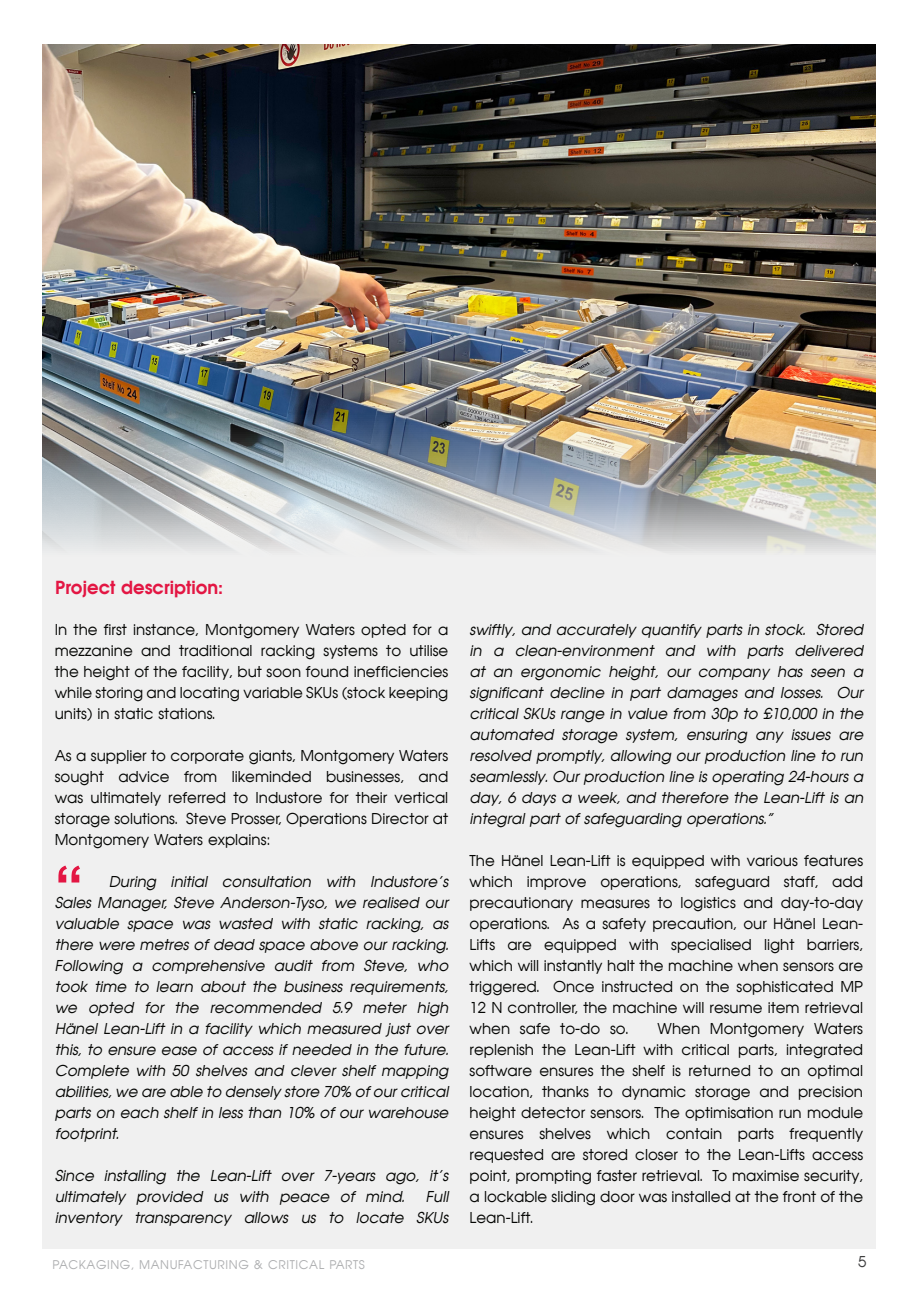
<style>
.page{position:relative;width:919px;height:1289px;background:#fff}
.page>*{position:absolute;margin:0;border:0;box-sizing:border-box;transform-origin:0 0}
.t1{font:700 57px "Arial";color:#e31643}
.Body_text{font:700 18px "Avian";color:#e31643}
.Body_text-2{font:15px/21px "Avian";color:#040503;text-align:justify}
.Body_text-3{font:italic 15px/21px "Avian";color:#040503;text-align:justify}
.t2{font:15px "Avian";color:#3e3e3f}
.t3{font:12px "Avian";letter-spacing:.05em;color:#adaeb0}
</style>
<div class="page">
<div style="left:42px;top:44px;width:833px;height:1204px;background:#f0f0f0"></div>
<img style="left:42px;top:44px;width:833px;height:507px">
<p class="Body_text" style="left:55px;top:576px;width:169px">Project description:</p>
<p class="Body_text-2" style="left:55px;top:619px;width:395px">In the first instance, Montgomery Waters opted for a mezzanine and traditional racking systems to utilise the height of the facility, but soon found inefficiencies while storing and locating variable SKUs (stock keeping units) in static stations.</p>
<p class="Body_text-2" style="left:55px;top:745px;width:395px">As a supplier to corporate giants, Montgomery Waters sought advice from likeminded businesses, and was ultimately referred to Industore for their vertical storage solutions. Steve Prosser, Operations Director at Montgomery Waters explains:</p>
<p class="Body_text-3" style="left:55px;top:871px;width:398px;text-indent:54px">During initial consultation with Industore’s Sales Manager, Steve Anderson-Tyso, we realised our valuable space was wasted with static racking, as there were metres of dead space above our racking.<br>Following a comprehensive audit from Steve, who took time to learn about the business requirements, we opted for the recommended 5.9 meter high Hänel Lean-Lift in a facility which measured just over this, to ensure ease of access if needed in the future.<br>Complete with 50 shelves and clever shelf mapping abilities,we are able to densely store 70% ofourcritical parts on each shelf in less than 10% of our warehouse footprint.</p>
<p class="Body_text-3" style="left:55px;top:1165px;width:398px">Since installing the Lean-Lift over 7-years ago, it’s ultimately provided us with peace of mind. Full inventory transparency allows us to locate SKUs</p>
<p class="t1" style="left:55px;top:846px;width:30px">“</p>
<p class="Body_text-3" style="left:469px;top:619px;width:398px">swiftly, and accurately quantify parts in stock. Stored in a clean-environment and with parts delivered at an ergonomic height, our company has seen a significant decline in part damages and losses. Our critical SKUs range in value from 30p to £10,000 in the automated storage system, ensuring any issues are resolved promptly, allowing our production line to run seamlessly. Our production line is operating 24-hours a day, 6 days a week, and therefore the Lean-Lift is an integral part of safeguarding operations.”</p>
<p class="Body_text-2" style="left:469px;top:850px;width:395px">The Hänel Lean-Lift is equipped with various features which improve operations, safeguard staff, add precautionary measures to logistics and day-to-day operations. As a safety precaution, our Hänel Lean-Lifts are equipped with specialised light barriers, which will instantly halt the machine when sensors are triggered. Once instructed on the sophisticated MP 12 N controller, the machine will resume item retrieval when safe to-do so.</p>
<p class="Body_text-2" style="left:469px;top:1018px;width:395px;text-indent:188px">When Montgomery Waters replenish the Lean-Lift with critical parts, integrated software ensures the shelf is returned to an optimal location, thanks to dynamic storage and precision height detector sensors. The optimisation run module ensures shelves which contain parts frequently requested are stored closer to the Lean-Lifts access point, prompting faster retrieval. To maximise security, a lockable sliding door was installed at the front of the Lean-Lift.</p>
<p class="t3" style="left:53px;top:1257px;width:314px">PACKAGING, MANUFACTURING &amp; CRITICAL PARTS</p>
<p class="t2" style="left:858px;top:1252px;width:10px">5</p>
</div>
